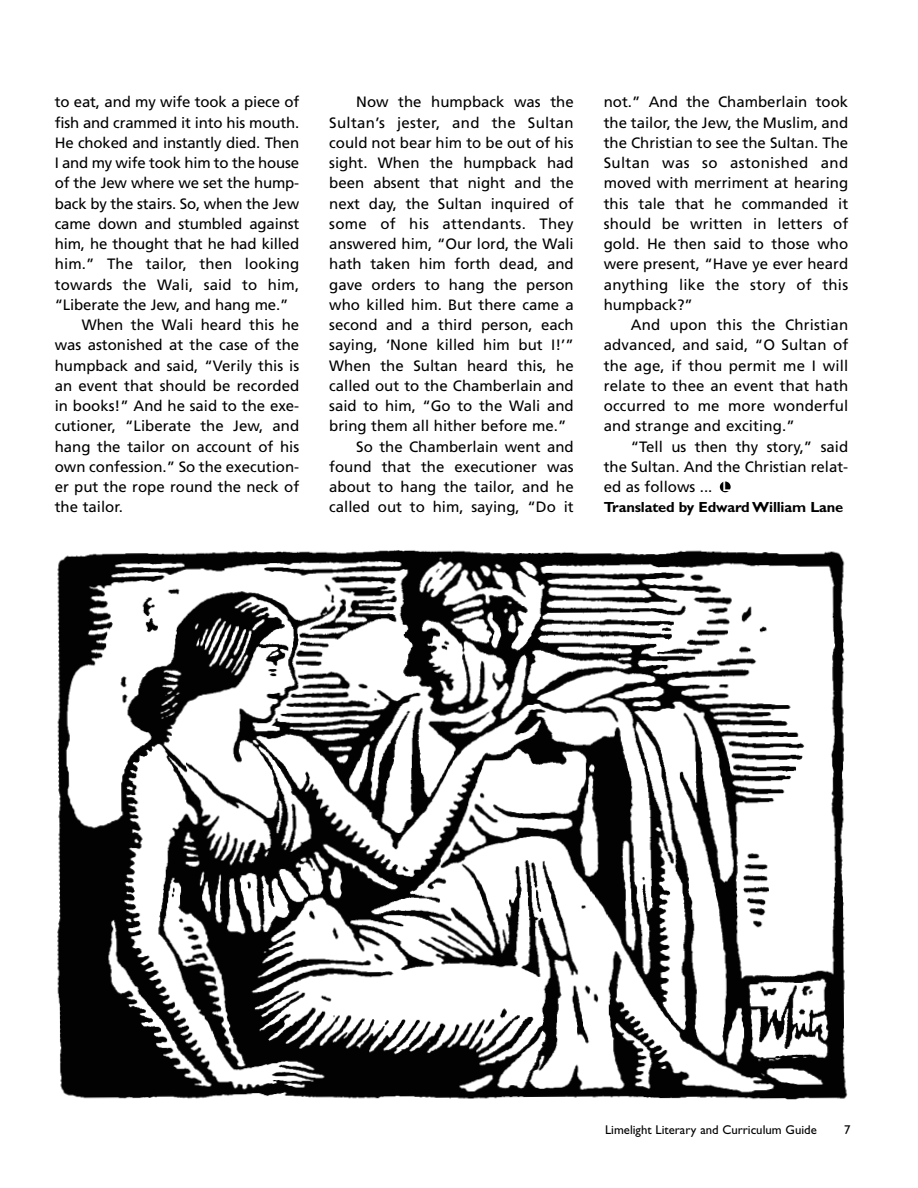
<style>
.page{position:relative;width:918px;height:1188px;background:#fff}
.page>*{position:absolute;margin:0;border:0;box-sizing:border-box;transform-origin:0 0}
.t1{font:18px "Gill Sans";color:#fff}
.t2{font:15px/20.2px "Frutiger";color:#000;text-align:justify}
.t3{font:15px "Frutiger";letter-spacing:.02em;color:#000}
.t4{font:700 14.7px "Gill Sans";letter-spacing:-.01em;color:#000}
.t5{font:12.75px "Gill Sans";color:#000}
</style>
<div class="page">
<img style="left:57px;top:550px;width:791px;height:550px">
<div style="left:720px;top:482px;width:11px;height:10px;background:#000;border-radius:50%"></div>
<p class="t2" style="left:55px;top:93px;width:246px">to eat, and my wife took a piece of</p>
<p class="t2" style="left:55px;top:113px;width:246px">fish and crammed it into his mouth.</p>
<p class="t2" style="left:55px;top:134px;width:246px">He choked and instantly died. Then</p>
<p class="t2" style="left:55px;top:154px;width:246px">I and my wife took him to the house</p>
<p class="t2" style="left:55px;top:174px;width:246px">of the Jew where we set the hump-</p>
<p class="t2" style="left:55px;top:194px;width:246px">back by the stairs. So, when the Jew</p>
<p class="t2" style="left:55px;top:215px;width:246px">came down and stumbled against</p>
<p class="t2" style="left:55px;top:235px;width:246px">him, he thought that he had killed</p>
<p class="t2" style="left:55px;top:255px;width:246px">him.” The tailor, then looking</p>
<p class="t2" style="left:55px;top:275px;width:246px">towards the Wali, said to him,</p>
<p class="t2" style="left:55px;top:296px;width:235px">“Liberate the Jew, and hang me.”</p>
<p class="t2" style="left:82px;top:316px;width:219px">When the Wali heard this he</p>
<p class="t2" style="left:55px;top:336px;width:246px">was astonished at the case of the</p>
<p class="t2" style="left:55px;top:356px;width:246px">humpback and said, “Verily this is</p>
<p class="t2" style="left:55px;top:377px;width:246px">an event that should be recorded</p>
<p class="t2" style="left:55px;top:397px;width:246px">in books!” And he said to the exe-</p>
<p class="t2" style="left:55px;top:417px;width:246px">cutioner, “Liberate the Jew, and</p>
<p class="t2" style="left:55px;top:437px;width:246px">hang the tailor on account of his</p>
<p class="t2" style="left:55px;top:458px;width:246px">own confession.” So the execution-</p>
<p class="t2" style="left:55px;top:478px;width:246px">er put the rope round the neck of</p>
<p class="t2" style="left:55px;top:498px;width:70px">the tailor.</p>
<p class="t2" style="left:356px;top:93px;width:219px">Now the humpback was the</p>
<p class="t3" style="left:329px;top:116px;width:246px">Sultan’s jester, and the Sultan</p>
<p class="t2" style="left:329px;top:134px;width:246px">could not bear him to be out of his</p>
<p class="t2" style="left:329px;top:154px;width:246px">sight. When the humpback had</p>
<p class="t2" style="left:329px;top:174px;width:246px">been absent that night and the</p>
<p class="t2" style="left:329px;top:194px;width:246px">next day, the Sultan inquired of</p>
<p class="t3" style="left:329px;top:218px;width:246px">some of his attendants. They</p>
<p class="t2" style="left:329px;top:235px;width:246px">answered him, “Our lord, the Wali</p>
<p class="t2" style="left:329px;top:255px;width:246px">hath taken him forth dead, and</p>
<p class="t2" style="left:329px;top:275px;width:246px">gave orders to hang the person</p>
<p class="t2" style="left:329px;top:296px;width:246px">who killed him. But there came a</p>
<p class="t2" style="left:329px;top:316px;width:246px">second and a third person, each</p>
<p class="t2" style="left:329px;top:336px;width:246px">saying, ‘None killed him but I!’”</p>
<p class="t2" style="left:329px;top:356px;width:246px">When the Sultan heard this, he</p>
<p class="t2" style="left:329px;top:377px;width:246px">called out to the Chamberlain and</p>
<p class="t2" style="left:329px;top:397px;width:246px">said to him, “Go to the Wali and</p>
<p class="t2" style="left:329px;top:417px;width:239px">bring them all hither before me.”</p>
<p class="t2" style="left:356px;top:437px;width:219px">So the Chamberlain went and</p>
<p class="t2" style="left:329px;top:458px;width:246px">found that the executioner was</p>
<p class="t2" style="left:329px;top:478px;width:246px">about to hang the tailor, and he</p>
<p class="t2" style="left:329px;top:498px;width:246px">called out to him, saying, “Do it</p>
<p class="t2" style="left:604px;top:93px;width:246px">not.” And the Chamberlain took the tailor, the Jew, the Muslim, and the Christian to see the Sultan. The Sultan was so astonished and moved with merriment at hearing this tale that he commanded it should be written in letters of gold. He then said to those who were present, “Have ye ever heard anything like the story of this humpback?”</p>
<p class="t2" style="left:604px;top:316px;width:246px;text-indent:27px">And upon this the Christian advanced, and said, “O Sultan of the age, if thou permit me I will relate to thee an event that hath occurred to me more wonderful and strange and exciting.”</p>
<p class="t2" style="left:604px;top:437px;width:246px;text-indent:27px">“Tell us then thy story,” said the Sultan. And the Christian relat&shy;ed as follows ...</p>
<p class="t4" style="left:604px;top:502px;width:241px">Translated by Edward William Lane</p>
<p class="t1" style="left:722px;top:479px;width:10px">L</p>
<p class="t5" style="left:605px;top:1125px;width:213px">Limelight Literary and Curriculum Guide</p>
<p class="t5" style="left:844px;top:1125px;width:8px">7</p>
</div>
